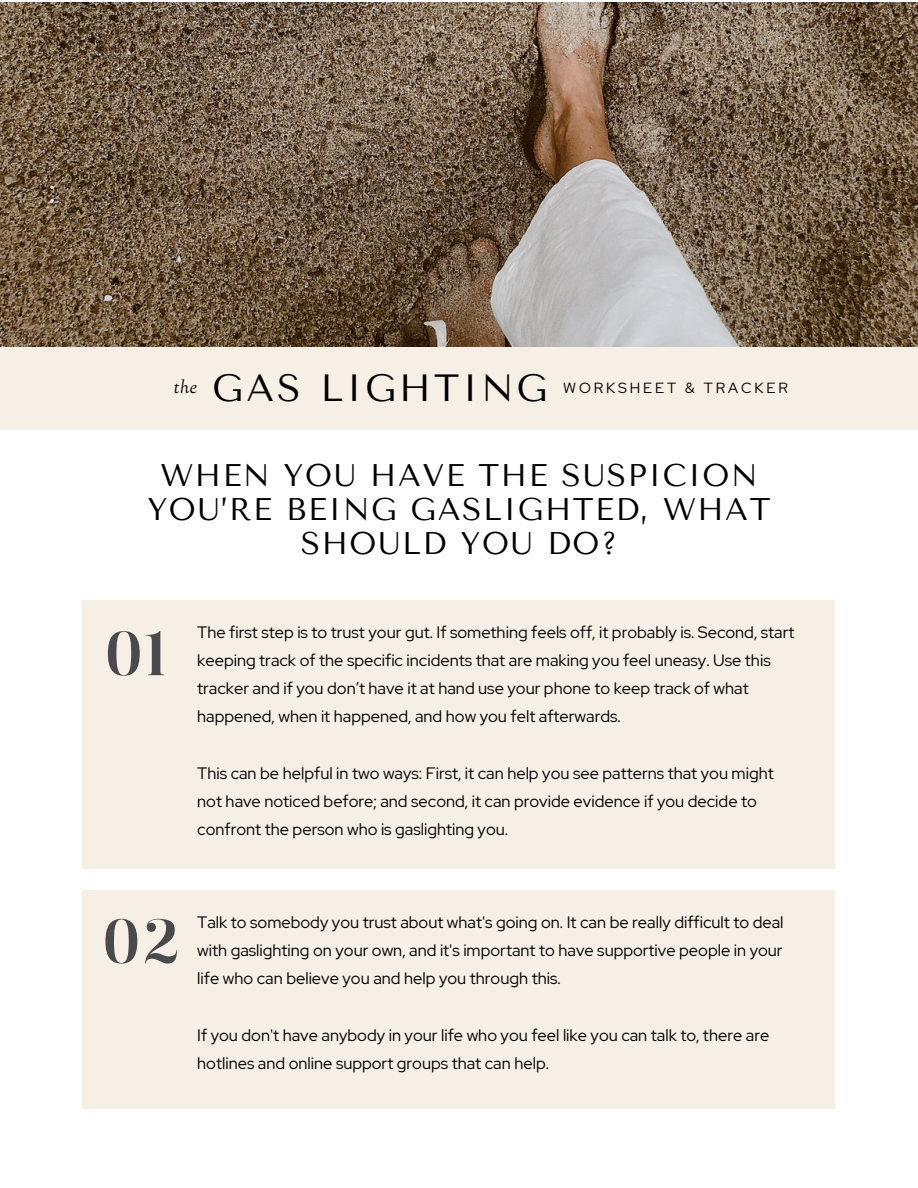
<style>
.page{position:relative;width:918px;height:1188px;background:#fff}
.page>*{position:absolute;margin:0;border:0;box-sizing:border-box;transform-origin:0 0}
.t1{font:62.1px "Manison 600";color:#4a4a4c}
.t2{font:37.8px "Tenor Sans";letter-spacing:.085em;color:#000}
.t3{font:31.2px/34.3px "Tenor Sans";letter-spacing:.05em;color:#000;text-align:center}
.t4{font:16.5px/28.2px "Red Hat Display";color:#000}
.t5{font:14.7px "Red Hat Display";letter-spacing:.2em;color:#000}
</style>
<div class="page">
<div style="left:0;top:346px;width:918px;height:83px;background:#f6efe6"></div>
<div style="left:82px;top:600px;width:753px;height:269px;background:#f6efe6"></div>
<div style="left:82px;top:890px;width:753px;height:218px;background:#f6efe6"></div>
<img style="left:0;top:3px;width:918px;height:343px">
<h2 class="t2" style="left:174px;top:366px;width:375px"><sup>the</sup> GAS LIGHTING</h2>
<p class="t5" style="left:563px;top:378px;width:226px">WORKSHEET &amp; TRACKER</p>
<h3 class="t3" style="left:147px;top:458px;width:625px">WHEN YOU HAVE THE SUSPICION<br>YOU’RE BEING GASLIGHTED, WHAT<br>SHOULD YOU DO?</h3>
<h1 class="t1" style="left:105px;top:617px;width:63px">01</h1>
<p class="t4" style="left:197px;top:618px;width:599px">The first step is to trust your gut. If something feels off, it probably is. Second, start keeping track of the specific incidents that are making you feel uneasy. Use this tracker and if you don’t have it at hand use your phone to keep track of what happened, when it happened, and how you felt afterwards.</p>
<p class="t4" style="left:197px;top:759px;width:578px">This can be helpful in two ways: First, it can help you see patterns that you might not have noticed before; and second, it can provide evidence if you decide to confront the person who is gaslighting you.</p>
<h1 class="t1" style="left:103px;top:905px;width:78px">02</h1>
<p class="t4" style="left:197px;top:908px;width:588px;text-align:justify">Talk to somebody you trust about what's going on. It can be really difficult to deal with gaslighting on your own, and it's important to have supportive people in your life who can believe you and help you through this.</p>
<p class="t4" style="left:197px;top:1021px;width:574px">If you don't have anybody in your life who you feel like you can talk to, there are hotlines and online support groups that can help.</p>
</div>
